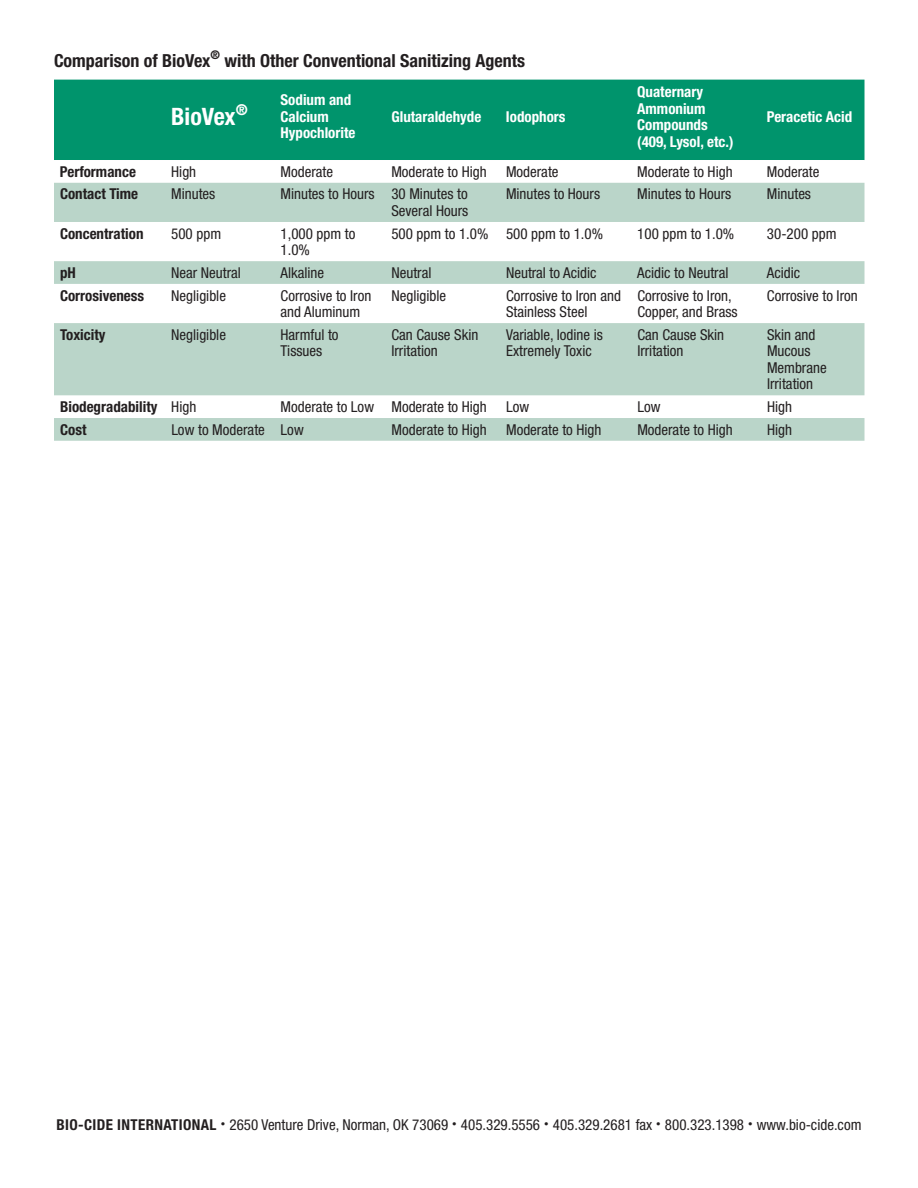
<style>
.page{position:relative;width:918px;height:1188px;background:#fff}
.page>*{position:absolute;margin:0;border:0;box-sizing:border-box;transform-origin:0 0}
.t1{font:700 condensed 24px "Helvetica Neue LT Std";color:#fff}
.t2{font:700 condensed 18px "Helvetica Neue LT Std";color:#231f20}
.t3{font:condensed 15px/16.5px "Helvetica Neue LT Std";color:#231f20}
.t4{font:700 condensed 15px/16.5px "Helvetica Neue LT Std";color:#fff}
.t5{font:700 condensed 15px "Helvetica Neue LT Std";color:#231f20}
.s1{font-weight:700}
</style>
<div class="page">
<div style="left:54px;top:80px;width:811px;height:80px;background:#00946c"></div>
<svg style="left:54px;top:183px;width:811px;height:258px;fill:#bad5c9"></svg>
<p class="t2" style="left:54px;top:50px;width:473px">Comparison of BioVex<sup>®</sup> with Other Conventional Sanitizing Agents</p>
<p class="t1" style="left:171px;top:102px;width:78px">BioVex<sup>®</sup></p>
<p class="t4" style="left:281px;top:92px;width:76px">Sodium and<br>Calcium<br>Hypochlorite</p>
<p class="t4" style="left:391px;top:108px;width:91px">Glutaraldehyde</p>
<p class="t4" style="left:506px;top:108px;width:61px">Iodophors</p>
<p class="t4" style="left:637px;top:83px;width:98px">Quaternary<br>Ammonium<br>Compounds (409, Lysol, etc.)</p>
<p class="t4" style="left:767px;top:108px;width:87px">Peracetic Acid</p>
<p class="t5" style="left:60px;top:162px;width:77px">Performance</p>
<p class="t3" style="left:171px;top:163px;width:27px">High</p>
<p class="t3" style="left:281px;top:163px;width:54px">Moderate</p>
<p class="t3" style="left:391px;top:163px;width:97px">Moderate to High</p>
<p class="t3" style="left:506px;top:163px;width:54px">Moderate</p>
<p class="t3" style="left:637px;top:163px;width:97px">Moderate to High</p>
<p class="t3" style="left:767px;top:163px;width:54px">Moderate</p>
<p class="t5" style="left:60px;top:185px;width:80px">Contact Time</p>
<p class="t3" style="left:171px;top:186px;width:46px">Minutes</p>
<p class="t3" style="left:281px;top:186px;width:96px">Minutes to Hours</p>
<p class="t3" style="left:391px;top:186px;width:78px">30 Minutes to<br>Several Hours</p>
<p class="t3" style="left:506px;top:186px;width:96px">Minutes to Hours</p>
<p class="t3" style="left:637px;top:186px;width:96px">Minutes to Hours</p>
<p class="t3" style="left:767px;top:186px;width:46px">Minutes</p>
<p class="t5" style="left:60px;top:224px;width:85px">Concentration</p>
<p class="t3" style="left:171px;top:225px;width:51px">500 ppm</p>
<p class="t3" style="left:281px;top:225px;width:76px">1,000 ppm to<br>1.0%</p>
<p class="t3" style="left:391px;top:225px;width:99px">500 ppm to 1.0%</p>
<p class="t3" style="left:506px;top:225px;width:99px">500 ppm to 1.0%</p>
<p class="t3" style="left:637px;top:225px;width:99px">100 ppm to 1.0%</p>
<p class="t3" style="left:767px;top:225px;width:71px">30-200 ppm</p>
<p class="t5" style="left:60px;top:263px;width:17px">pH</p>
<p class="t3" style="left:171px;top:264px;width:71px">Near Neutral</p>
<p class="t3" style="left:281px;top:264px;width:45px">Alkaline</p>
<p class="t3" style="left:391px;top:264px;width:41px">Neutral</p>
<p class="t3" style="left:506px;top:264px;width:92px">Neutral to Acidic</p>
<p class="t3" style="left:637px;top:264px;width:93px">Acidic to Neutral</p>
<p class="t3" style="left:767px;top:264px;width:35px">Acidic</p>
<p class="t5" style="left:60px;top:286px;width:86px">Corrosiveness</p>
<p class="t3" style="left:171px;top:287px;width:56px">Negligible</p>
<p class="t3" style="left:281px;top:287px;width:92px">Corrosive to Iron and Aluminum</p>
<p class="t3" style="left:391px;top:287px;width:56px">Negligible</p>
<p class="t3" style="left:506px;top:287px;width:116px">Corrosive to Iron and<br>Stainless Steel</p>
<p class="t3" style="left:637px;top:287px;width:102px">Corrosive to Iron,<br>Copper, and Brass</p>
<p class="t3" style="left:767px;top:287px;width:92px">Corrosive to Iron</p>
<p class="t5" style="left:60px;top:325px;width:47px">Toxicity</p>
<p class="t3" style="left:171px;top:326px;width:56px">Negligible</p>
<p class="t3" style="left:281px;top:326px;width:60px">Harmful to<br>Tissues</p>
<p class="t3" style="left:391px;top:326px;width:88px">Can Cause Skin<br>Irritation</p>
<p class="t3" style="left:506px;top:326px;width:98px">Variable, Iodine is<br>Extremely Toxic</p>
<p class="t3" style="left:637px;top:326px;width:88px">Can Cause Skin<br>Irritation</p>
<p class="t3" style="left:767px;top:326px;width:61px">Skin and<br>Mucous<br>Membrane<br>Irritation</p>
<p class="t5" style="left:60px;top:398px;width:99px">Biodegradability</p>
<p class="t3" style="left:171px;top:398px;width:27px">High</p>
<p class="t3" style="left:281px;top:398px;width:95px">Moderate to Low</p>
<p class="t3" style="left:391px;top:398px;width:97px">Moderate to High</p>
<p class="t3" style="left:506px;top:398px;width:25px">Low</p>
<p class="t3" style="left:637px;top:398px;width:25px">Low</p>
<p class="t3" style="left:767px;top:398px;width:27px">High</p>
<p class="t5" style="left:60px;top:420px;width:28px">Cost</p>
<p class="t3" style="left:171px;top:421px;width:95px">Low to Moderate</p>
<p class="t3" style="left:281px;top:421px;width:25px">Low</p>
<p class="t3" style="left:392px;top:421px;width:97px">Moderate to High</p>
<p class="t3" style="left:506px;top:421px;width:97px">Moderate to High</p>
<p class="t3" style="left:637px;top:421px;width:97px">Moderate to High</p>
<p class="t3" style="left:767px;top:421px;width:27px">High</p>
<p class="t3" style="left:56px;top:1117px;width:807px"><span class="s1">BIO-CIDE INTERNATIONAL</span> <sup>•</sup> 2650 Venture Drive, Norman, OK 73069 <sup>•</sup> 405.329.5556 <sup>•</sup> 405.329.2681 fax <sup>•</sup> 800.323.1398 <sup>•</sup> www.bio-cide.com</p>
</div>
